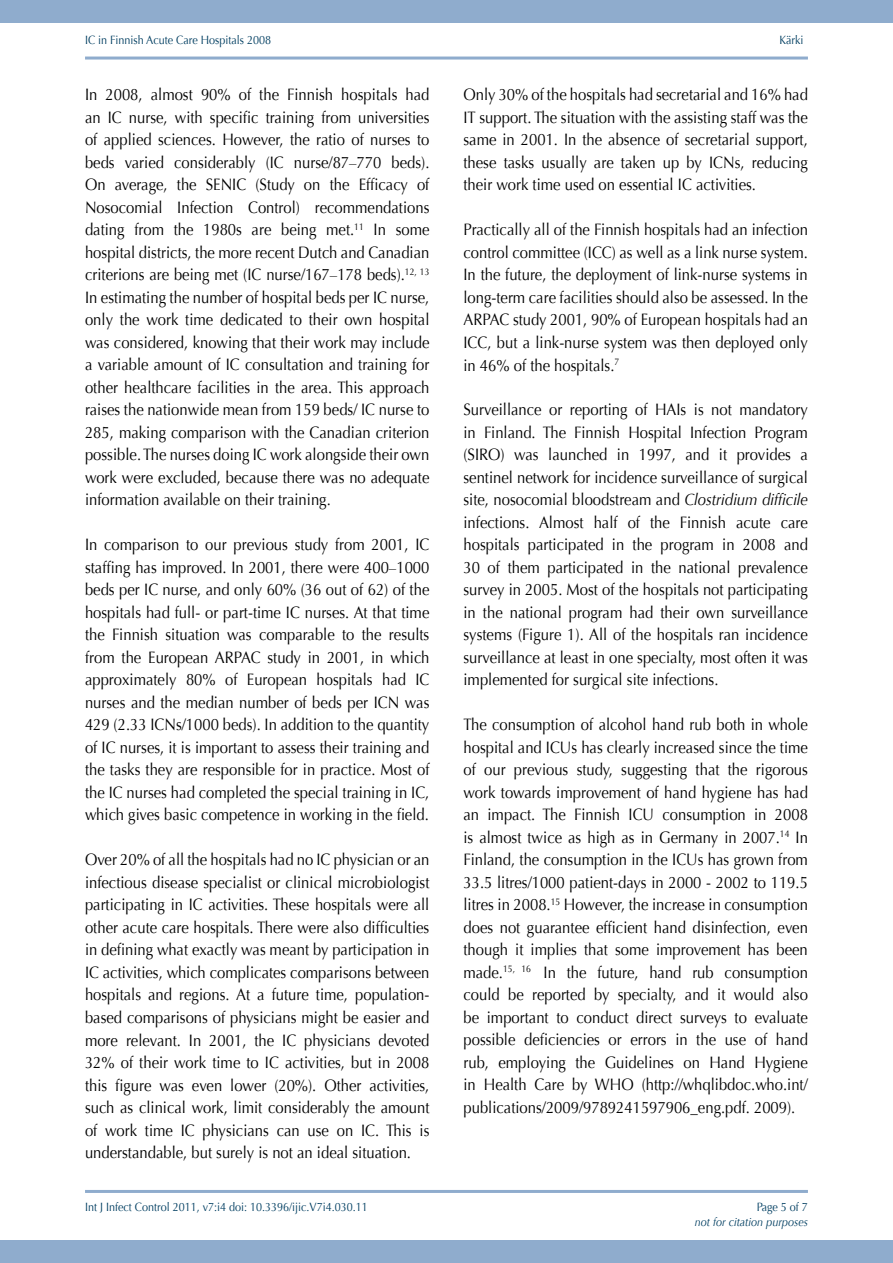
<style>
.page{position:relative;width:893px;height:1263px;background:#fff}
.page>*{position:absolute;margin:0;border:0;box-sizing:border-box;transform-origin:0 0}
.t1{font:16.5px/22.5px "Optima";color:#000;text-align:justify;scale:.9 1}
.t2{font:12px "Optima";color:#003e61;scale:.9 1}
.t3{font:italic 12px "Optima";color:#003e61;scale:.9 1}
.s1{font-style:italic}
</style>
<div class="page">
<div style="left:0;top:0;width:893px;height:23px;background:#8faccd"></div>
<div style="left:0;top:1240px;width:893px;height:23px;background:#8faccd"></div>
<hr style="left:85px;top:1190px;width:723px;height:3px;background:#8faccd">
<hr style="left:85px;top:57px;width:723px;height:3px;background:#8faccd">
<p class="t2" style="left:85px;top:33px;width:208px">IC in Finnish Acute Care Hospitals 2008</p>
<p class="t2" style="left:780px;top:33px;width:28px">Kärki</p>
<p class="t1" style="left:85px;top:84px;width:384px">In 2008, almost 90% of the Finnish hospitals had an IC nurse, with specific training from universities of applied sciences. However, the ratio of nurses to beds varied considerably (IC nurse/87–770 beds).<br>On average, the SENIC (Study on the Efficacy of Nosocomial Infection Control) recommendations dating from the 1980s are being met.<sup>11</sup> In some hospital districts, the more recent Dutch and Canadian criterions are being met (IC nurse/167–178 beds).<sup>12,</sup> <sup>13<br></sup>In estimating the number of hospital beds per IC nurse, only the work time dedicated to their own hospital was considered, knowing that their work may include a variable amount of IC consultation and training for other healthcare facilities in the area. This approach raises the nationwide mean from 159 beds/ IC nurse to 285, making comparison with the Canadian criterion possible. The nurses doing IC work alongside their own work were excluded, because there was no adequate information available on their training.</p>
<p class="t1" style="left:85px;top:534px;width:384px">In comparison to our previous study from 2001, IC staffing has improved. In 2001, there were 400–1000 beds per IC nurse, and only 60% (36 out of 62) of the hospitals had full- or part-time IC nurses. At that time the Finnish situation was comparable to the results from the European ARPAC study in 2001, in which approximately 80% of European hospitals had IC nurses and the median number of beds per ICN was 429 (2.33 ICNs/1000 beds). In addition to the quantity of IC nurses, it is important to assess their training and the tasks they are responsible for in practice. Most of the IC nurses had completed the special training in IC, which gives basic competence in working in the field.</p>
<p class="t1" style="left:85px;top:849px;width:384px">Over 20% of all the hospitals had no IC physician or an infectious disease specialist or clinical microbiologist participating in IC activities. These hospitals were all other acute care hospitals. There were also difficulties in defining what exactly was meant by participation in IC activities, which complicates comparisons between hospitals and regions. At a future time, population&shy;based comparisons of physicians might be easier and more relevant. In 2001, the IC physicians devoted 32% of their work time to IC activities, but in 2008 this figure was even lower (20%). Other activities, such as clinical work, limit considerably the amount of work time IC physicians can use on IC. This is understandable, but surely is not an ideal situation.</p>
<p class="t1" style="left:463px;top:84px;width:384px">Only 30% of the hospitals had secretarial and 16% had IT support. The situation with the assisting staff was the same in 2001. In the absence of secretarial support, these tasks usually are taken up by ICNs, reducing their work time used on essential IC activities.</p>
<p class="t1" style="left:463px;top:219px;width:384px">Practically all of the Finnish hospitals had an infection control committee (ICC) as well as a link nurse system.<br>In the future, the deployment of link-nurse systems in long-term care facilities should also be assessed. In the ARPAC study 2001, 90% of European hospitals had an ICC, but a link-nurse system was then deployed only in 46% of the hospitals.<sup>7</sup></p>
<p class="t1" style="left:463px;top:399px;width:384px">Surveillance or reporting of HAIs is not mandatory in Finland. The Finnish Hospital Infection Program (SIRO) was launched in 1997, and it provides a sentinel network for incidence surveillance of surgical site, nosocomial bloodstream and <span class="s1">Clostridium difficile </span>infections. Almost half of the Finnish acute care hospitals participated in the program in 2008 and 30 of them participated in the national prevalence survey in 2005. Most of the hospitals not participating in the national program had their own surveillance systems (Figure 1). All of the hospitals ran incidence surveillance at least in one specialty, most often it was implemented for surgical site infections.</p>
<p class="t1" style="left:463px;top:714px;width:384px">The consumption of alcohol hand rub both in whole hospital and ICUs has clearly increased since the time of our previous study, suggesting that the rigorous work towards improvement of hand hygiene has had an impact. The Finnish ICU consumption in 2008 is almost twice as high as in Germany in 2007.<sup>14</sup> In Finland, the consumption in the ICUs has grown from 33.5 litres/1000 patient-days in 2000 - 2002 to 119.5 litres in 2008.<sup>15</sup> However, the increase in consumption does not guarantee efficient hand disinfection, even though it implies that some improvement has been made.<sup>15,</sup> <sup>16</sup> In the future, hand rub consumption could be reported by specialty, and it would also be important to conduct direct surveys to evaluate possible deficiencies or errors in the use of hand rub, employing the Guidelines on Hand Hygiene in Health Care by WHO (http://whqlibdoc.who.int/ publications/2009/9789241597906_eng.pdf. 2009).</p>
<p class="t2" style="left:85px;top:1200px;width:316px">Int J Infect Control 2011, v7:i4 doi: 10.3396/ijic.V7i4.030.11</p>
<p class="t2" style="left:757px;top:1200px;width:58px">Page 5 of 7</p>
<p class="t3" style="left:695px;top:1215px;width:127px">not for citation purposes</p>
</div>
